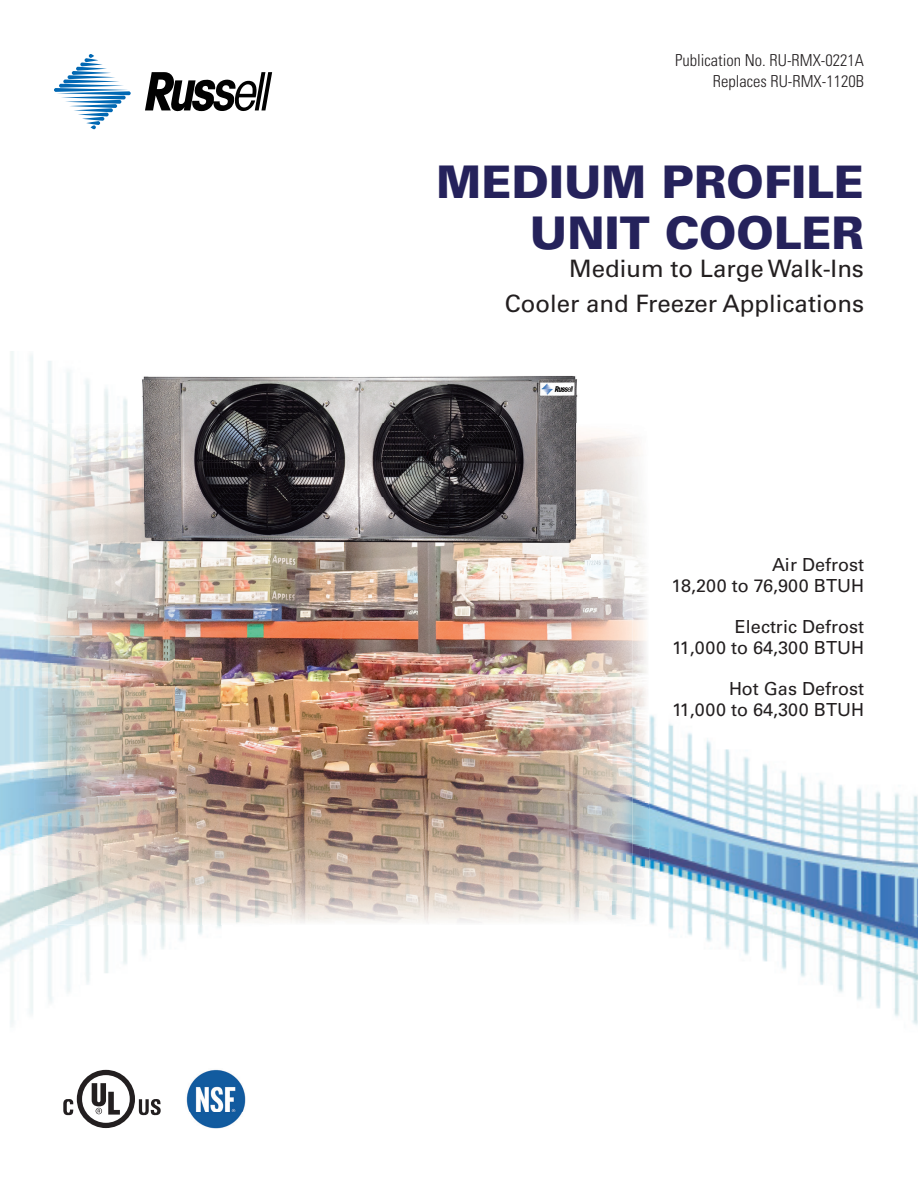
<style>
.page{position:relative;width:918px;height:1188px;background:#fff}
.page>*{position:absolute;margin:0;border:0;box-sizing:border-box;transform-origin:0 0}
.t1{font:900 45px/51px "Univers";color:#25225b;text-align:right}
.t2{font:24px/35.2px "Univers";color:#231f20;text-align:right}
.t3{font:18px/21px "Univers";color:#231f20;text-align:right}
.t4{font:300 condensed 16.5px/21px "Univers LT Std";color:#231f20;text-align:right}
</style>
<div class="page">
<img style="left:0;top:351px;width:918px;height:719px">
<svg style="left:54px;top:88px;width:74px;height:4px"></svg>
<svg style="left:59px;top:84px;width:65px;height:4px"></svg>
<hr style="left:63px;top:80px;width:57px;height:3px;background:#0168b3;border-radius:2px">
<svg style="left:68px;top:75px;width:47px;height:4px"></svg>
<svg style="left:72px;top:71px;width:39px;height:4px"></svg>
<svg style="left:76px;top:67px;width:31px;height:4px"></svg>
<hr style="left:80px;top:63px;width:23px;height:3px;background:#0168b3;border-radius:2px">
<svg style="left:85px;top:58px;width:13px;height:4px"></svg>
<svg style="left:89px;top:54px;width:5px;height:4px"></svg>
<svg style="left:56px;top:91px;width:75px;height:4px"></svg>
<hr style="left:61px;top:96px;width:65px;height:3px;background:#0168b3;border-radius:2px">
<svg style="left:65px;top:100px;width:56px;height:4px"></svg>
<svg style="left:69px;top:104px;width:48px;height:4px"></svg>
<svg style="left:74px;top:108px;width:39px;height:4px"></svg>
<hr style="left:78px;top:113px;width:31px;height:3px;background:#0168b3;border-radius:2px">
<svg style="left:82px;top:117px;width:22px;height:4px"></svg>
<svg style="left:86px;top:121px;width:14px;height:4px"></svg>
<svg style="left:91px;top:125px;width:5px;height:4px"></svg>
<svg style="left:145px;top:72px;width:127px;height:39px"></svg>
<svg style="left:63px;top:1070px;width:98px;height:58px"></svg>
<img style="left:185px;top:1069px;width:62px;height:60px">
<img style="left:34px;top:423px;width:97px;height:100px">
<img style="left:591px;top:423px;width:58px;height:100px">
<img style="left:34px;top:523px;width:51px;height:401px">
<img style="left:599px;top:523px;width:50px;height:401px">
<img style="left:85px;top:901px;width:514px;height:23px">
<img style="left:75px;top:497px;width:101px;height:404px">
<img style="left:582px;top:497px;width:50px;height:404px">
<img style="left:176px;top:557px;width:406px;height:344px">
<img style="left:131px;top:362px;width:460px;height:195px">
<p class="t4" style="left:675px;top:50px;width:190px">Publication No. RU-RMX-0221A<br>Replaces RU-RMX-1120B</p>
<h1 class="t1" style="left:437px;top:156px;width:429px">MEDIUM PROFILE<br>UNIT COOLER</h1>
<h2 class="t2" style="left:505px;top:251px;width:361px">Medium to Large Walk-Ins<br>Cooler and Freezer Applications</h2>
<p class="t3" style="left:671px;top:554px;width:194px">Air Defrost<br>18,200 to 76,900 BTUH</p>
<p class="t3" style="left:672px;top:616px;width:193px">Electric Defrost<br>11,000 to 64,300 BTUH</p>
<p class="t3" style="left:672px;top:679px;width:193px">Hot Gas Defrost<br>11,000 to 64,300 BTUH</p>
</div>
